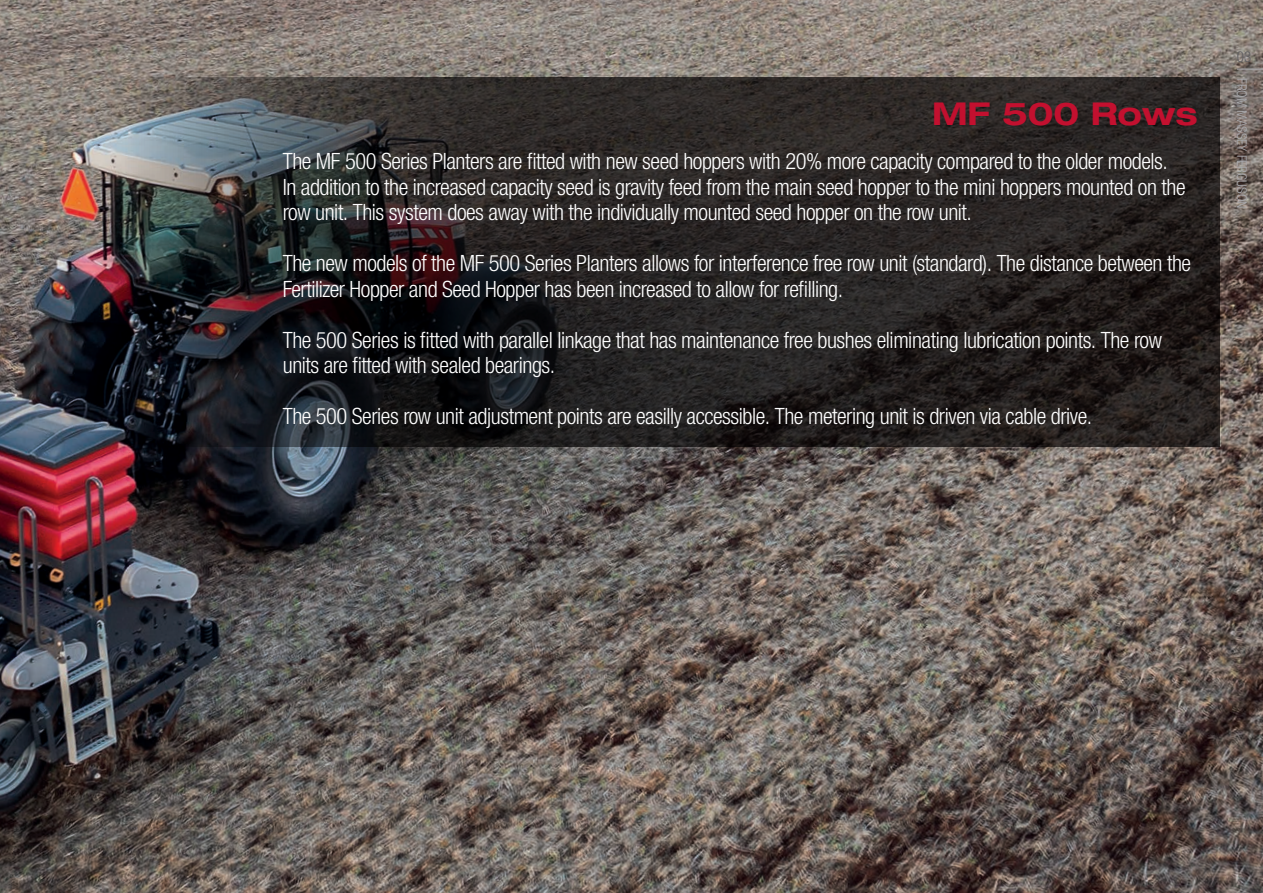
<style>
.page{position:relative;width:1263px;height:893px;background:#fff}
.page>*{position:absolute;margin:0;border:0;box-sizing:border-box;transform-origin:0 0}
.t1{font:700 expanded 31.5px "Helvetica Neue LTW1 G";color:#c3102f}
.t2{font:300 condensed 22.5px/25.5px "Helvetica Neue LTW1 G";letter-spacing:-.02em;color:#fff}
.t3{font:300 condensed 15px "Helvetica Neue LTW1 G";color:#5f5f62}
.t4{font:300 condensed 13.5px "Helvetica Neue LTW1 G";color:#abacb0}
</style>
<div class="page">
<img style="left:0;top:0;width:1263px;height:893px">
<svg style="left:43px;top:77px;width:1177px;height:369px;background:#2b2929"></svg>
<svg style="left:1237px;top:69px;width:26px;height:1px"></svg>
<h1 class="t1" style="left:932px;top:93px;width:267px">MF 500 Rows</h1>
<p class="t2" style="left:283px;top:149px;width:904px">The MF 500 Series Planters are fitted with new seed hoppers with 20% more capacity compared to the older models.<br>In addition to the increased capacity seed is gravity feed from the main seed hopper to the mini hoppers mounted on the row unit. This system does away with the individually mounted seed hopper on the row unit.</p>
<p class="t2" style="left:283px;top:251px;width:910px">The new models of the MF 500 Series Planters allows for interference free row unit (standard). The distance between the<br>Fertilizer Hopper and Seed Hopper has been increased to allow for refilling.</p>
<p class="t2" style="left:283px;top:327px;width:881px">The 500 Series is fitted with parallel linkage that has maintenance free bushes eliminating lubrication points. The row units are fitted with sealed bearings.</p>
<p class="t2" style="left:283px;top:404px;width:811px">The 500 Series row unit adjustment points are easilly accessible. The metering unit is driven via cable drive.</p>
<p class="t3" style="left:1237px;top:48px;width:16px">03</p>
<p class="t3" style="left:1229px;top:52px;width:16px">03</p>
<p class="t4" style="left:1250px;top:78px;width:132px;rotate:90deg">FROM MASSEY FERGUSON</p>
<p class="t4" style="left:1242px;top:82px;width:132px;rotate:90deg">FROM MASSEY FERGUSON</p>
</div>
